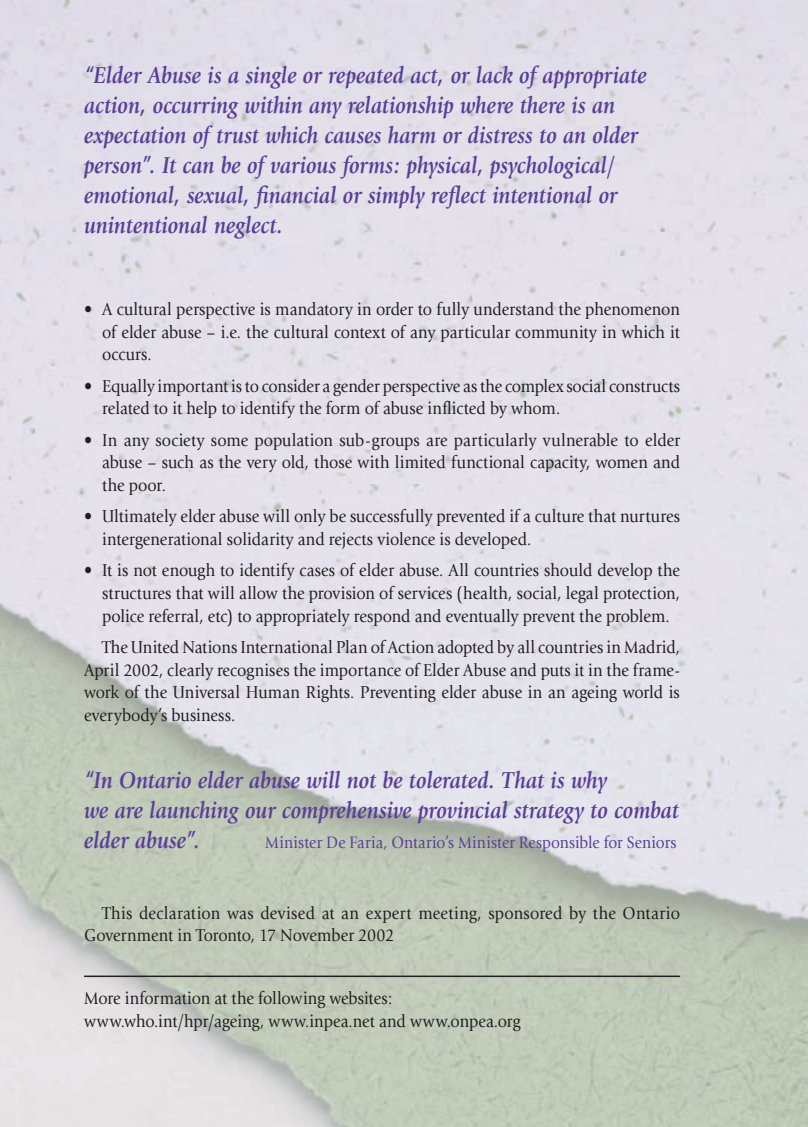
<style>
.page{position:relative;width:808px;height:1127px;background:#fff}
.page>*{position:absolute;margin:0;border:0;box-sizing:border-box;transform-origin:0 0}
.t1{font:italic 700 24px/30px "Giovanni";color:#593f99;scale:.9 1}
.t2{font:18px/22.5px "Giovanni";color:#231f20;text-align:justify;scale:.9 1}
.t3{font:17.25px "Giovanni";letter-spacing:.005em;color:#593f99;scale:.9 1}
</style>
<div class="page">
<hr style="left:84px;top:975px;width:596px;height:2px;background:#231f20">
<p class="t1" style="left:84px;top:60px;width:627px">“Elder Abuse is a single or repeated act, or lack of appropriate action, occurring within any relationship where there is an expectation of trust which causes harm or distress to an older person”. It can be of various forms: physical, psychological/ emotional, sexual, financial or simply reflect intentional or unintentional neglect.</p>
<p class="t2" style="left:102px;top:298px;width:643px;text-indent:-18px">• A cultural perspective is mandatory in order to fully understand the phenomenon of elder abuse – i.e. the cultural context of any particular community in which it occurs.</p>
<p class="t2" style="left:102px;top:375px;width:644px;text-indent:-18px">• Equally important is to consider a gender perspective as the complex social constructs related to it help to identify the form of abuse inflicted by whom.</p>
<p class="t2" style="left:102px;top:429px;width:644px;text-indent:-18px">• In any society some population sub-groups are particularly vulnerable to elder abuse – such as the very old, those with limited functional capacity, women and the poor.</p>
<p class="t2" style="left:102px;top:505px;width:644px;text-indent:-18px">• Ultimately elder abuse will only be successfully prevented if a culture that nurtures intergenerational solidarity and rejects violence is developed.</p>
<p class="t2" style="left:102px;top:559px;width:644px;text-indent:-18px">• It is not enough to identify cases of elder abuse. All countries should develop the structures that will allow the provision of services (health, social, legal protection, police referral, etc) to appropriately respond and eventually prevent the problem.</p>
<p class="t2" style="left:84px;top:636px;width:664px;text-indent:18px">The United Nations International Plan of Action adopted by all countries in Madrid, April 2002, clearly recognises the importance of Elder Abuse and puts it in the frame&shy;work of the Universal Human Rights. Preventing elder abuse in an ageing world is everybody’s business.</p>
<h1 class="t1" style="left:84px;top:765px;width:663px">“In Ontario elder abuse will not be tolerated. That is why<br>we are launching our comprehensive provincial strategy to combat elder abuse”.</h1>
<p class="t3" style="left:265px;top:833px;width:458px">Minister De Faria, Ontario’s Minister Responsible for Seniors</p>
<p class="t2" style="left:84px;top:901px;width:664px;text-indent:18px">This declaration was devised at an expert meeting, sponsored by the Ontario<br>Government in Toronto, 17 November 2002</p>
<p class="t2" style="left:84px;top:987px;width:486px">More information at the following websites: www.who.int/hpr/ageing, www.inpea.net and www.onpea.org</p>
</div>
